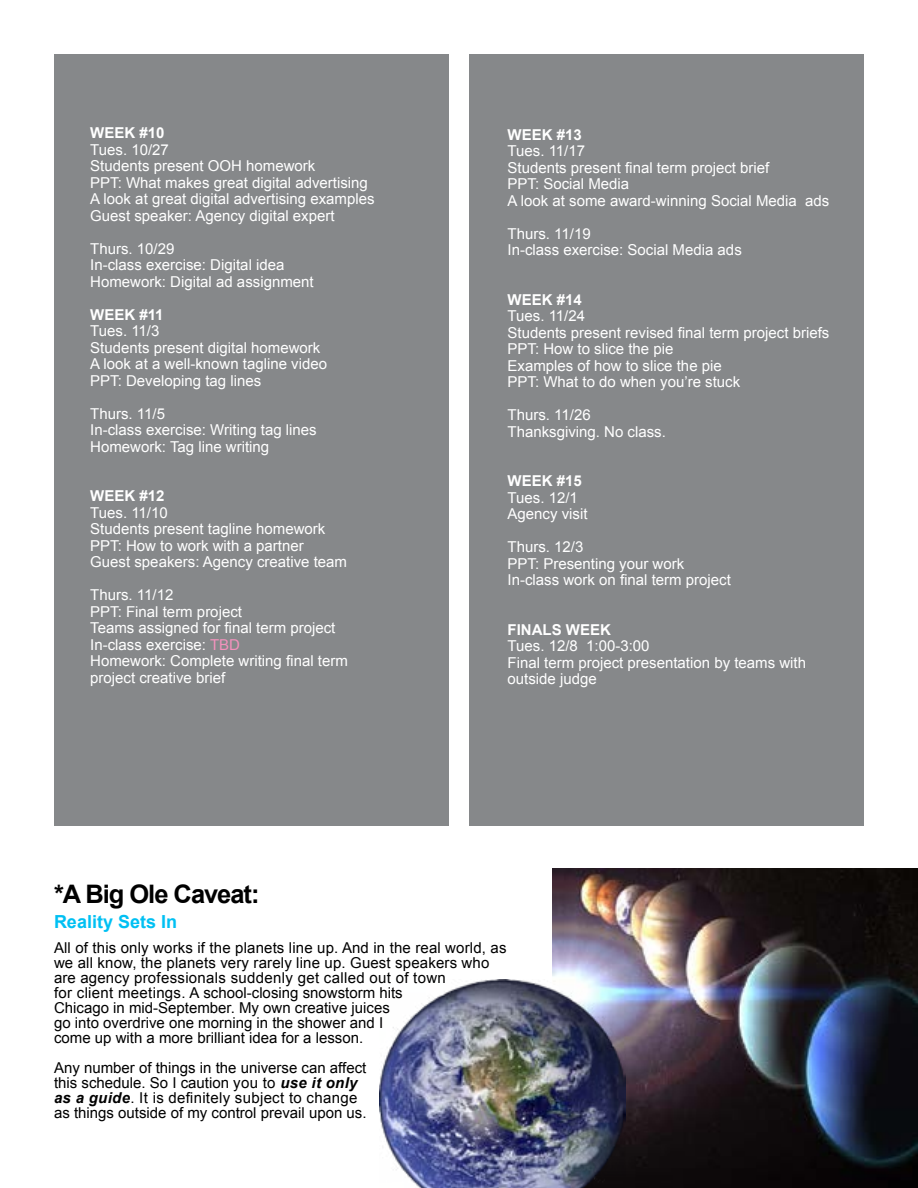
<style>
.page{position:relative;width:918px;height:1188px;background:#fff}
.page>*{position:absolute;margin:0;border:0;box-sizing:border-box;transform-origin:0 0}
.t1{font:700 25.5px "Arial";letter-spacing:-.04em;color:#000}
.t2{font:700 18px "Arial";color:#00c0f3}
.t3{font:15px/16.5px "Arial";color:#fff}
.t4{font:15px/15px "Arial";color:#000}
.t5{font:700 15px "Arial";color:#fff}
.s1{color:#f492bd}
.s2{font-weight:700;font-style:italic}
</style>
<div class="page">
<div style="left:470px;top:54px;width:394px;height:771px;background:#86888a"></div>
<div style="left:54px;top:54px;width:394px;height:771px;background:#86888a"></div>
<img style="left:552px;top:868px;width:366px;height:320px">
<img style="left:380px;top:979px;width:246px;height:209px">
<p class="t5" style="left:90px;top:125px;width:76px">WEEK #10</p>
<p class="t3" style="left:90px;top:141px;width:286px">Tues. 10/27<br>Students present OOH homework<br>PPT: What makes great digital advertising A look at great digital advertising examples Guest speaker: Agency digital expert</p>
<p class="t3" style="left:90px;top:240px;width:225px">Thurs. 10/29<br>In-class exercise: Digital idea<br>Homework: Digital ad assignment</p>
<p class="t5" style="left:90px;top:306px;width:75px">WEEK #11</p>
<p class="t3" style="left:90px;top:323px;width:238px">Tues. 11/3<br>Students present digital homework<br>A look at a well-known tagline video<br>PPT: Developing tag lines</p>
<p class="t3" style="left:90px;top:405px;width:228px">Thurs. 11/5<br>In-class exercise: Writing tag lines<br>Homework: Tag line writing</p>
<p class="t5" style="left:90px;top:488px;width:76px">WEEK #12</p>
<p class="t3" style="left:90px;top:504px;width:258px">Tues. 11/10<br>Students present tagline homework<br>PPT: How to work with a partner<br>Guest speakers: Agency creative team</p>
<p class="t3" style="left:90px;top:587px;width:259px">Thurs. 11/12<br>PPT: Final term project<br>Teams assigned for final term project<br>In-class exercise: <span class="s1">TBD<br></span>Homework: Complete writing final term project creative brief</p>
<p class="t5" style="left:508px;top:126px;width:76px">WEEK #13</p>
<p class="t3" style="left:508px;top:143px;width:323px">Tues. 11/17<br>Students present final term project brief<br>PPT: Social Media<br>A look at some award-winning Social Media ads</p>
<p class="t3" style="left:508px;top:225px;width:236px">Thurs. 11/19<br>In-class exercise: Social Media ads</p>
<p class="t5" style="left:508px;top:291px;width:76px">WEEK #14</p>
<p class="t3" style="left:508px;top:308px;width:323px">Tues. 11/24<br>Students present revised final term project briefs<br>PPT: How to slice the pie<br>Examples of how to slice the pie<br>PPT: What to do when you’re stuck</p>
<p class="t3" style="left:508px;top:407px;width:160px">Thurs. 11/26<br>Thanksgiving. No class.</p>
<p class="t5" style="left:508px;top:473px;width:76px">WEEK #15</p>
<p class="t3" style="left:508px;top:489px;width:82px">Tues. 12/1<br>Agency visit</p>
<p class="t3" style="left:508px;top:539px;width:225px">Thurs. 12/3<br>PPT: Presenting your work<br>In-class work on final term project</p>
<p class="t5" style="left:508px;top:621px;width:105px">FINALS WEEK</p>
<p class="t3" style="left:508px;top:638px;width:300px">Tues. 12/8 1:00-3:00<br>Final term project presentation by teams with outside judge</p>
<h1 class="t1" style="left:54px;top:880px;width:207px">*A Big Ole Caveat:</h1>
<p class="t4" style="left:54px;top:940px;width:454px">All of this only works if the planets line up. And in the real world, as we all know, the planets very rarely line up. Guest speakers who are agency professionals suddenly get called out of town<br>for client meetings. A school-closing snowstorm hits<br>Chicago in mid-September. My own creative juices<br>go into overdrive one morning in the shower and I<br>come up with a more brilliant idea for a lesson.</p>
<p class="t4" style="left:54px;top:1060px;width:314px">Any number of things in the universe can affect this schedule. So I caution you to <span class="s2">use it only as a guide</span>. It is definitely subject to change as things outside of my control prevail upon us.</p>
<p class="t2" style="left:54px;top:912px;width:125px">Reality Sets In</p>
</div>
